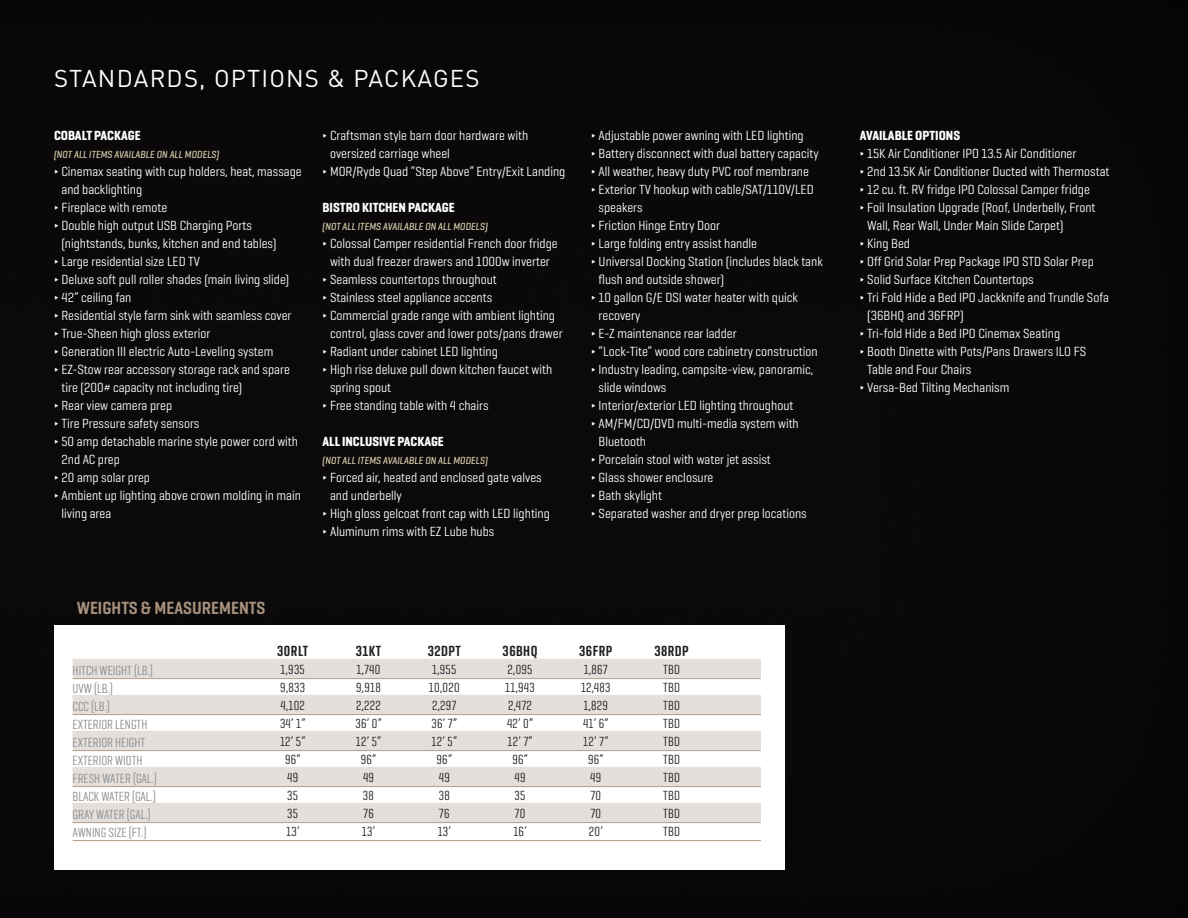
<style>
.page{position:relative;width:1188px;height:918px;background:#0a0808}
.page>*{position:absolute;margin:0;border:0;box-sizing:border-box;transform-origin:0 0}
.t1{font:24px "DINOT";letter-spacing:.05em;color:#fff}
.t2{font:600 18px "Geogrotesque Cond";color:#a8917d}
.t3{font:600 15px "Geogrotesque Comp";letter-spacing:.03em;color:#231f20}
.t4{font:13.5px "Geogrotesque Cond";color:#fff}
.t5{font:13.5px/18px "Geogrotesque Comp";letter-spacing:.02em;color:#231f20;text-align:center}
.t6{font:13.5px/18px "Geogrotesque Comp";color:#8a8c8f}
.t7{font:700 13.5px "Geogrotesque Cond";color:#fff}
.t8{font:italic 500 10.5px "Geogrotesque Cond";color:#daccae}
</style>
<div class="page">
<div style="left:54px;top:625px;width:730px;height:245px;background:#fff"></div>
<div style="left:73px;top:659px;width:688px;height:19px;background:#e4dfdb"></div>
<hr style="left:73px;top:678px;width:688px;height:1px;background:#b39d8a">
<div style="left:73px;top:695px;width:688px;height:19px;background:#e4dfdb"></div>
<hr style="left:73px;top:714px;width:688px;height:1px;background:#b39d8a">
<div style="left:73px;top:731px;width:688px;height:19px;background:#e4dfdb"></div>
<hr style="left:73px;top:750px;width:688px;height:1px;background:#b39d8a">
<div style="left:73px;top:767px;width:688px;height:19px;background:#e4dfdb"></div>
<hr style="left:73px;top:786px;width:688px;height:1px;background:#b39d8a">
<div style="left:73px;top:803px;width:688px;height:19px;background:#e4dfdb"></div>
<hr style="left:73px;top:822px;width:688px;height:1px;background:#b39d8a">
<hr style="left:73px;top:840px;width:688px;height:1px;background:#b39d8a">
<h1 class="t1" style="left:54px;top:64px;width:427px">STANDARDS, OPTIONS &amp; PACKAGES</h1>
<p class="t7" style="left:54px;top:127px;width:88px">COBALT PACKAGE</p>
<p class="t8" style="left:54px;top:148px;width:167px">(NOT ALL ITEMS AVAILABLE ON ALL MODELS)</p>
<p class="t4" style="left:54px;top:163px;width:249px">∂ Cinemax seating with cup holders, heat, massage</p>
<p class="t4" style="left:62px;top:181px;width:82px">and backlighting</p>
<p class="t4" style="left:54px;top:199px;width:115px">∂ Fireplace with remote</p>
<p class="t4" style="left:54px;top:217px;width:200px">∂ Double high output USB Charging Ports</p>
<p class="t4" style="left:62px;top:235px;width:216px">(nightstands, bunks, kitchen and end tables)</p>
<p class="t4" style="left:54px;top:253px;width:148px">∂ Large residential size LED TV</p>
<p class="t4" style="left:54px;top:271px;width:237px">∂ Deluxe soft pull roller shades (main living slide)</p>
<p class="t4" style="left:54px;top:289px;width:79px">∂ 42” ceiling fan</p>
<p class="t4" style="left:54px;top:307px;width:239px">∂ Residential style farm sink with seamless cover</p>
<p class="t4" style="left:54px;top:325px;width:158px">∂ True-Sheen high gloss exterior</p>
<p class="t4" style="left:54px;top:343px;width:221px">∂ Generation III electric Auto-Leveling system</p>
<p class="t4" style="left:54px;top:361px;width:237px">∂ EZ-Stow rear accessory storage rack and spare</p>
<p class="t4" style="left:62px;top:379px;width:182px">tire (200# capacity not including tire)</p>
<p class="t4" style="left:54px;top:397px;width:120px">∂ Rear view camera prep</p>
<p class="t4" style="left:54px;top:415px;width:147px">∂ Tire Pressure safety sensors</p>
<p class="t4" style="left:54px;top:433px;width:246px">∂ 50 amp detachable marine style power cord with</p>
<p class="t4" style="left:62px;top:451px;width:60px">2nd AC prep</p>
<p class="t4" style="left:54px;top:469px;width:97px">∂ 20 amp solar prep</p>
<p class="t4" style="left:54px;top:487px;width:248px">∂ Ambient up lighting above crown molding in main</p>
<p class="t4" style="left:62px;top:505px;width:51px">living area</p>
<p class="t4" style="left:323px;top:127px;width:207px">∂ Craftsman style barn door hardware with</p>
<p class="t4" style="left:330px;top:145px;width:121px">oversized carriage wheel</p>
<p class="t4" style="left:323px;top:163px;width:244px">∂ MOR/Ryde Quad “Step Above” Entry/Exit Landing</p>
<p class="t7" style="left:323px;top:199px;width:134px">BISTRO KITCHEN PACKAGE</p>
<p class="t8" style="left:323px;top:220px;width:167px">(NOT ALL ITEMS AVAILABLE ON ALL MODELS)</p>
<p class="t4" style="left:323px;top:235px;width:237px">∂ Colossal Camper residential French door fridge</p>
<p class="t4" style="left:330px;top:253px;width:221px">with dual freezer drawers and 1000w inverter</p>
<p class="t4" style="left:323px;top:271px;width:176px">∂ Seamless countertops throughout</p>
<p class="t4" style="left:323px;top:289px;width:171px">∂ Stainless steel appliance accents</p>
<p class="t4" style="left:323px;top:307px;width:234px">∂ Commercial grade range with ambient lighting</p>
<p class="t4" style="left:330px;top:325px;width:234px">control, glass cover and lower pots/pans drawer</p>
<p class="t4" style="left:323px;top:343px;width:177px">∂ Radiant under cabinet LED lighting</p>
<p class="t4" style="left:323px;top:361px;width:231px">∂ High rise deluxe pull down kitchen faucet with</p>
<p class="t4" style="left:330px;top:379px;width:63px">spring spout</p>
<p class="t4" style="left:323px;top:397px;width:168px">∂ Free standing table with 4 chairs</p>
<p class="t7" style="left:323px;top:433px;width:123px">ALL INCLUSIVE PACKAGE</p>
<p class="t8" style="left:323px;top:454px;width:167px">(NOT ALL ITEMS AVAILABLE ON ALL MODELS)</p>
<p class="t4" style="left:323px;top:469px;width:221px">∂ Forced air, heated and enclosed gate valves</p>
<p class="t4" style="left:330px;top:487px;width:73px">and underbelly</p>
<p class="t4" style="left:323px;top:505px;width:229px">∂ High gloss gelcoat front cap with LED lighting</p>
<p class="t4" style="left:323px;top:523px;width:173px">∂ Aluminum rims with EZ Lube hubs</p>
<p class="t4" style="left:591px;top:127px;width:214px">∂ Adjustable power awning with LED lighting</p>
<p class="t4" style="left:591px;top:145px;width:229px">∂ Battery disconnect with dual battery capacity</p>
<p class="t4" style="left:591px;top:163px;width:219px">∂ All weather, heavy duty PVC roof membrane</p>
<p class="t4" style="left:591px;top:181px;width:224px">∂ Exterior TV hookup with cable/SAT/110V/LED</p>
<p class="t4" style="left:599px;top:199px;width:46px">speakers</p>
<p class="t4" style="left:591px;top:217px;width:131px">∂ Friction Hinge Entry Door</p>
<p class="t4" style="left:591px;top:235px;width:168px">∂ Large folding entry assist handle</p>
<p class="t4" style="left:591px;top:253px;width:233px">∂ Universal Docking Station (includes black tank</p>
<p class="t4" style="left:599px;top:271px;width:127px">flush and outside shower)</p>
<p class="t4" style="left:591px;top:289px;width:208px">∂ 10 gallon G/E DSI water heater with quick</p>
<p class="t4" style="left:599px;top:307px;width:43px">recovery</p>
<p class="t4" style="left:591px;top:325px;width:147px">∂ E-Z maintenance rear ladder</p>
<p class="t4" style="left:591px;top:343px;width:228px">∂ “Lock-Tite” wood core cabinetry construction</p>
<p class="t4" style="left:591px;top:361px;width:224px">∂ Industry leading, campsite-view, panoramic,</p>
<p class="t4" style="left:599px;top:379px;width:69px">slide windows</p>
<p class="t4" style="left:591px;top:397px;width:204px">∂ Interior/exterior LED lighting throughout</p>
<p class="t4" style="left:591px;top:415px;width:209px">∂ AM/FM/CD/DVD multi-media system with</p>
<p class="t4" style="left:599px;top:433px;width:49px">Bluetooth</p>
<p class="t4" style="left:591px;top:451px;width:181px">∂ Porcelain stool with water jet assist</p>
<p class="t4" style="left:591px;top:469px;width:124px">∂ Glass shower enclosure</p>
<p class="t4" style="left:591px;top:487px;width:72px">∂ Bath skylight</p>
<p class="t4" style="left:591px;top:505px;width:217px">∂ Separated washer and dryer prep locations</p>
<h2 class="t2" style="left:77px;top:597px;width:190px">WEIGHTS &amp; MEASUREMENTS</h2>
<p class="t6" style="left:73px;top:661px;width:86px">HITCH WEIGHT (LB.)<br>UVW (LB.)<br>CCC (LB.)<br>EXTERIOR LENGTH<br>EXTERIOR HEIGHT<br>EXTERIOR WIDTH<br>FRESH WATER (GAL.)<br>BLACK WATER (GAL.)<br>GRAY WATER (GAL.)<br>AWNING SIZE (FT.)</p>
<p class="t3" style="left:277px;top:641px;width:33px">30RLT</p>
<p class="t5" style="left:280px;top:660px;width:27px">1,935<br>9,833<br>4,102<br>34’ 1”<br>12’ 5”<br>96”<br>49<br>35<br>35<br>13’</p>
<p class="t3" style="left:356px;top:641px;width:27px">31KT</p>
<p class="t5" style="left:355px;top:660px;width:28px">1,740<br>9,918<br>2,222<br>36’ 0”<br>12’ 5”<br>96”<br>49<br>38<br>76<br>13’</p>
<p class="t3" style="left:428px;top:641px;width:35px">32DPT</p>
<p class="t5" style="left:429px;top:660px;width:32px">1,955<br>10,020<br>2,297<br>36’ 7”<br>12’ 5”<br>96”<br>49<br>38<br>76<br>13’</p>
<p class="t3" style="left:503px;top:641px;width:36px">36BHQ</p>
<p class="t5" style="left:505px;top:660px;width:31px">2,095<br>11,943<br>2,472<br>42’ 0”<br>12’ 7”<br>96”<br>49<br>35<br>70<br>16’</p>
<p class="t3" style="left:579px;top:641px;width:35px">36FRP</p>
<p class="t5" style="left:581px;top:660px;width:31px">1,867<br>12,483<br>1,829<br>41’ 6”<br>12’ 7”<br>96”<br>49<br>70<br>70<br>20’</p>
<p class="t3" style="left:654px;top:641px;width:36px">38RDP</p>
<p class="t5" style="left:663px;top:660px;width:19px;text-align:justify">TBD TBD TBD TBD TBD TBD TBD TBD TBD TBD</p>
<p class="t7" style="left:860px;top:127px;width:102px">AVAILABLE OPTIONS</p>
<p class="t4" style="left:860px;top:145px;width:218px">∂ 15K Air Conditioner IPO 13.5 Air Conditioner</p>
<p class="t4" style="left:860px;top:163px;width:251px">∂ 2nd 13.5K Air Conditioner Ducted with Thermostat</p>
<p class="t4" style="left:860px;top:181px;width:232px">∂ 12 cu. ft. RV fridge IPO Colossal Camper fridge</p>
<p class="t4" style="left:860px;top:199px;width:237px">∂ Foil Insulation Upgrade (Roof, Underbelly, Front</p>
<p class="t4" style="left:867px;top:217px;width:198px">Wall, Rear Wall, Under Main Slide Carpet)</p>
<p class="t4" style="left:860px;top:235px;width:52px">∂ King Bed</p>
<p class="t4" style="left:860px;top:253px;width:236px">∂ Off Grid Solar Prep Package IPO STD Solar Prep</p>
<p class="t4" style="left:860px;top:271px;width:176px">∂ Solid Surface Kitchen Countertops</p>
<p class="t4" style="left:860px;top:289px;width:251px">∂ Tri Fold Hide a Bed IPO Jackknife and Trundle Sofa</p>
<p class="t4" style="left:867px;top:307px;width:98px">(36BHQ and 36FRP)</p>
<p class="t4" style="left:860px;top:325px;width:202px">∂ Tri-fold Hide a Bed IPO Cinemax Seating</p>
<p class="t4" style="left:860px;top:343px;width:228px">∂ Booth Dinette with Pots/Pans Drawers ILO FS</p>
<p class="t4" style="left:867px;top:361px;width:106px">Table and Four Chairs</p>
<p class="t4" style="left:860px;top:379px;width:151px">∂ Versa-Bed Tilting Mechanism</p>
</div>
